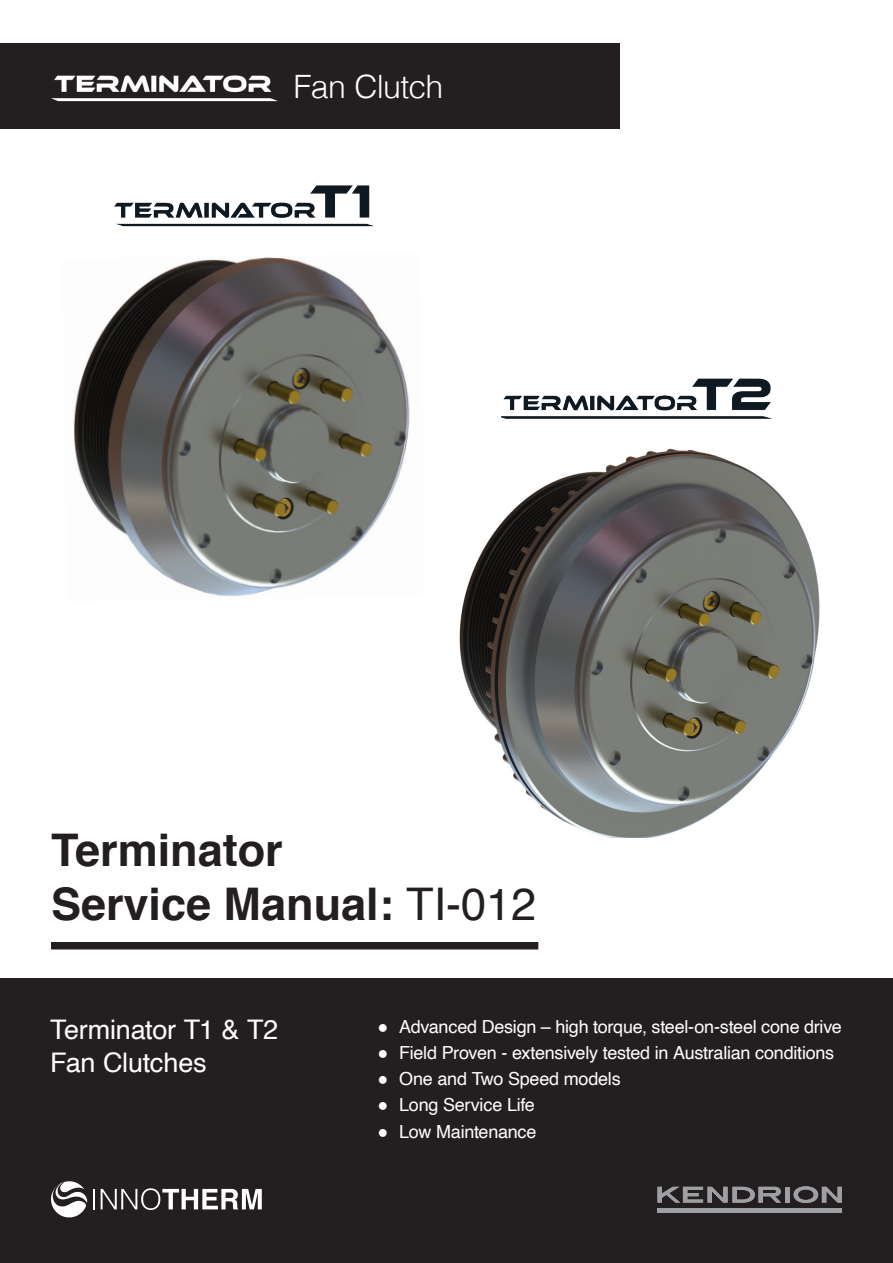
<style>
.page{position:relative;width:893px;height:1263px;background:#fff}
.page>*{position:absolute;margin:0;border:0;box-sizing:border-box;transform-origin:0 0}
.t1{font:700 45px "Helvetica";color:#231f20}
.t2{font:300 32.1px "Helvetica";letter-spacing:-.025em;color:#fff}
.Paragraph_Style_1{font:27px "Helvetica";letter-spacing:-.01em;color:#fff}
.t3{font:18px "Helvetica";letter-spacing:-.015em;color:#fff}
.s1{font-weight:400}
</style>
<div class="page">
<div style="left:0;top:978px;width:893px;height:285px;background:#231f20"></div>
<div style="left:785px;top:1187px;width:5px;height:16px;background:#9d9fa2"></div>
<hr style="left:657px;top:1208px;width:185px;height:4px;background:#9d9fa2">
<svg style="left:657px;top:1187px;width:124px;height:16px"></svg>
<svg style="left:793px;top:1186px;width:49px;height:17px"></svg>
<img style="left:73px;top:257px;width:337px;height:340px">
<img style="left:459px;top:448px;width:361px;height:390px">
<img style="left:114px;top:185px;width:260px;height:42px">
<img style="left:502px;top:378px;width:271px;height:41px">
<svg style="left:51px;top:1181px;width:37px;height:37px"></svg>
<hr style="left:93px;top:1189px;width:2px;height:20px;background:#fff">
<svg style="left:101px;top:1188px;width:161px;height:22px"></svg>
<div style="left:51px;top:942px;width:487px;height:7px;background:#231f20"></div>
<div style="left:0;top:44px;width:620px;height:85px;background:#231f20"></div>
<img style="left:51px;top:75px;width:227px;height:27px">
<p class="t2" style="left:294px;top:59px;width:151px">Fan Clutch</p>
<p class="t1" style="left:51px;top:814px;width:233px">Terminator</p>
<p class="t1" style="left:51px;top:868px;width:487px">Service Manual: <span class="s1">TI-012</span></p>
<p class="Paragraph_Style_1" style="left:50px;top:1009px;width:229px">Terminator T1 &amp; T2</p>
<p class="Paragraph_Style_1" style="left:50px;top:1041px;width:158px">Fan Clutches</p>
<p class="t3" style="left:377px;top:1012px;width:466px">● Advanced Design – high torque, steel-on-steel cone drive</p>
<p class="t3" style="left:377px;top:1039px;width:458px">● Field Proven - extensively tested in Australian conditions</p>
<p class="t3" style="left:377px;top:1065px;width:245px">● One and Two Speed models</p>
<p class="t3" style="left:377px;top:1091px;width:159px">● Long Service Life</p>
<p class="t3" style="left:377px;top:1117px;width:161px">● Low Maintenance</p>
</div>
